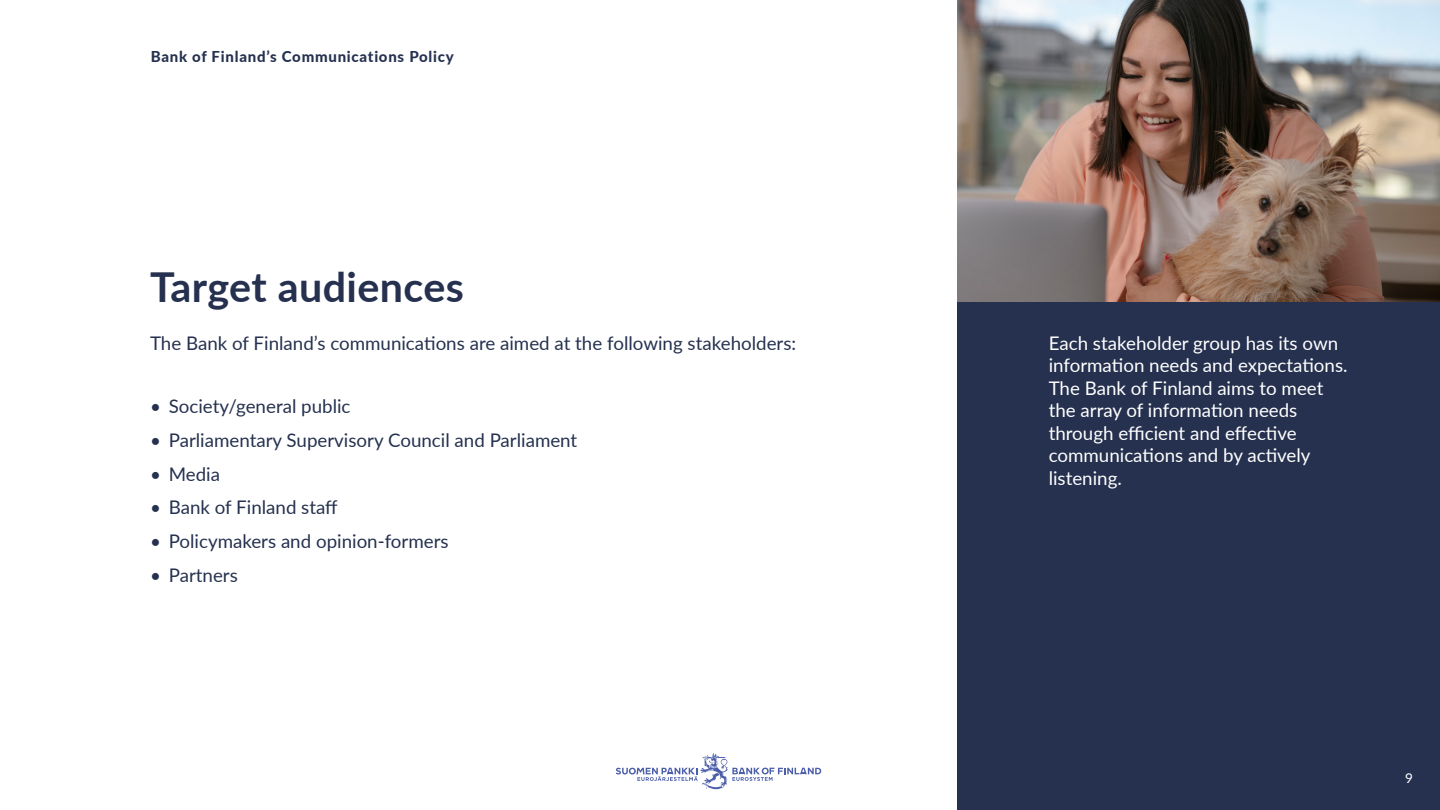
<style>
.page{position:relative;width:1440px;height:810px;background:#fff}
.page>*{position:absolute;margin:0;border:0;box-sizing:border-box;transform-origin:0 0}
.t1{font:700 41.25px "Lato";letter-spacing:.01em;color:#25314f}
.t2{font:18.75px "Lato";color:#25314f}
.t3{font:18.75px/22.5px "Lato";color:#fff}
.t4{font:800 15px "Lato";letter-spacing:.05em;color:#25314f}
.t5{font:13.5px "Lato";color:#fff}
</style>
<div class="page">
<div style="left:957px;top:0;width:483px;height:810px;background:#25314f"></div>
<svg style="left:616px;top:753px;width:205px;height:36px"></svg>
<img style="left:957px;top:0;width:483px;height:302px">
<p class="t4" style="left:151px;top:45px;width:305px">Bank of Finland’s Communications Policy</p>
<h2 class="t1" style="left:150px;top:256px;width:316px">Target audiences</h2>
<p class="t2" style="left:150px;top:329px;width:648px">The Bank of Finland’s communications are aimed at the following stakeholders:</p>
<p class="t2" style="left:150px;top:393px;width:202px">• Society/general public</p>
<p class="t2" style="left:150px;top:427px;width:429px">• Parliamentary Supervisory Council and Parliament</p>
<p class="t2" style="left:150px;top:460px;width:72px">• Media</p>
<p class="t2" style="left:150px;top:494px;width:189px">• Bank of Finland staff</p>
<p class="t2" style="left:150px;top:528px;width:300px">• Policymakers and opinion-formers</p>
<p class="t2" style="left:150px;top:562px;width:89px">• Partners</p>
<p class="t3" style="left:1049px;top:331px;width:300px">Each stakeholder group has its own information needs and expectations.<br>The Bank of Finland aims to meet the array of information needs through efficient and effective communications and by actively listening.</p>
<p class="t5" style="left:1405px;top:768px;width:9px">9</p>
</div>
